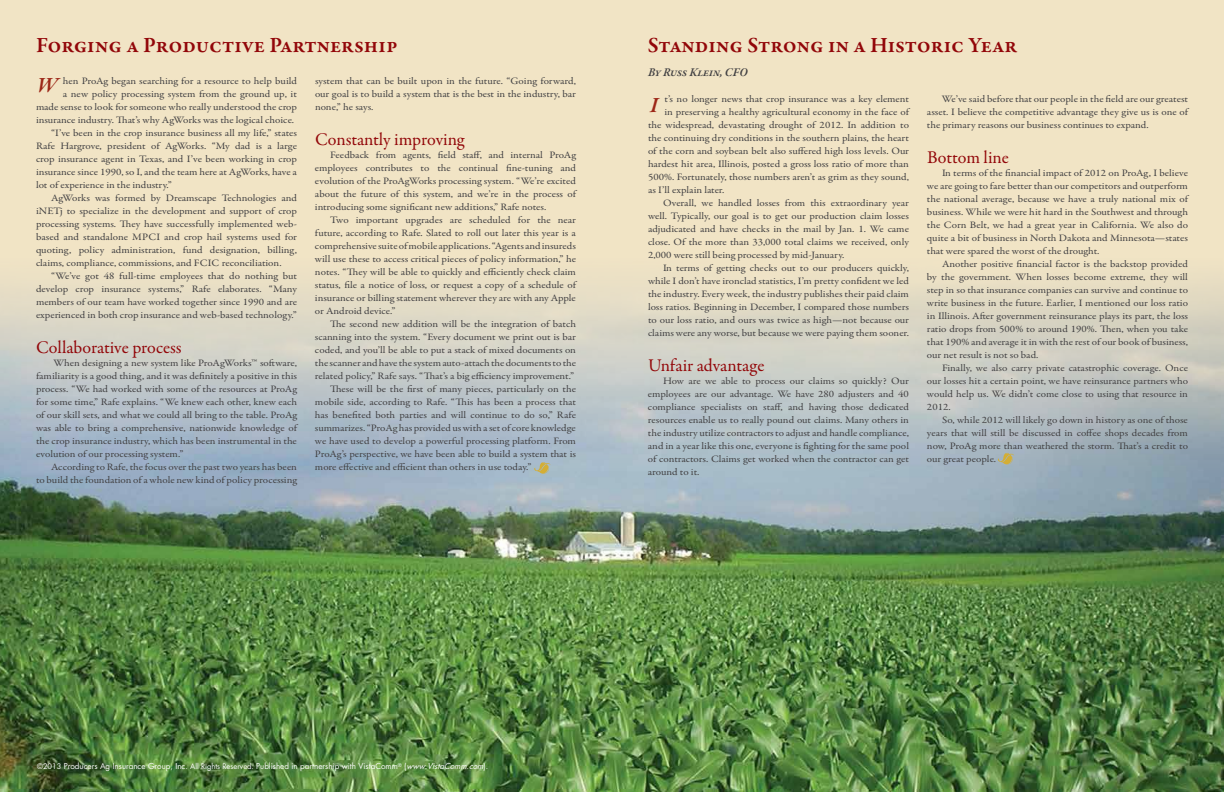
<style>
.page{position:relative;width:1224px;height:792px;background:#f1e4c5}
.page>*{position:absolute;margin:0;border:0;box-sizing:border-box;transform-origin:0 0}
.t1{font:600 22px "Garamond Premr Pro";letter-spacing:-.005em;color:#920609}
.t2{font:italic 600 22px "Garamond Premr Pro";color:#9c2617}
.t3{font:18px "Garamond Premr Pro";letter-spacing:-.005em;color:#920609}
.t4{font:italic 600 12px "Garamond Premr Pro";color:#414042}
.t5{font:9.9px/13px "Garamond Premr Pro";color:#414042;text-align:justify;scale:1.11 1}
.t6{font:8px "Futura";color:#fff}
.s1{font-size:12.6px}
.s2{font-size:7.5px}
.s3{font-style:italic}
</style>
<div class="page">
<img style="left:0;top:283px;width:1224px;height:509px">
<svg style="left:998px;top:453px;width:16px;height:12px"></svg>
<svg style="left:534px;top:462px;width:16px;height:12px"></svg>
<h1 class="t1" style="left:36px;top:32px;width:363px">Forging a Productive Partnership</h1>
<h1 class="t1" style="left:648px;top:32px;width:371px">Standing Strong in a Historic Year</h1>
<p class="t5" style="left:63px;top:75px;width:212px">hen ProAg began searching for a resource to help build</p>
<p class="t5" style="left:63px;top:88px;width:212px">a new policy processing system from the ground up, it</p>
<p class="t5" style="left:36px;top:101px;width:237px">made sense to look for someone who really understood the crop</p>
<p class="t5" style="left:36px;top:114px;width:234px">insurance industry. That’s why AgWorks was the logical choice.</p>
<p class="t5" style="left:51px;top:127px;width:223px">“I’ve been in the crop insurance business all my life,” states</p>
<p class="t5" style="left:36px;top:140px;width:237px">Rafe Hargrove, president of AgWorks. “My dad is a large</p>
<p class="t5" style="left:36px;top:153px;width:237px">crop insurance agent in Texas, and I’ve been working in crop</p>
<p class="t5" style="left:36px;top:166px;width:237px">insurance since 1990, so I, and the team here at AgWorks, have a</p>
<p class="t5" style="left:36px;top:179px;width:124px">lot of experience in the industry.”</p>
<p class="t5" style="left:51px;top:192px;width:223px">AgWorks was formed by Dreamscape Technologies and</p>
<p class="t5" style="left:36px;top:205px;width:237px">iNETj to specialize in the development and support of crop</p>
<p class="t5" style="left:36px;top:218px;width:237px">processing systems. They have successfully implemented web-</p>
<p class="t5" style="left:36px;top:231px;width:237px">based and standalone MPCI and crop hail systems used for</p>
<p class="t5" style="left:36px;top:244px;width:237px">quoting, policy administration, fund designation, billing,</p>
<p class="t5" style="left:36px;top:257px;width:223px">claims, compliance, commissions, and FCIC reconciliation.</p>
<p class="t5" style="left:51px;top:270px;width:223px">“We’ve got 48 full-time employees that do nothing but</p>
<p class="t5" style="left:36px;top:283px;width:237px">develop crop insurance systems,” Rafe elaborates. “Many</p>
<p class="t5" style="left:36px;top:296px;width:237px">members of our team have worked together since 1990 and are</p>
<p class="t5" style="left:36px;top:309px;width:237px">experienced in both crop insurance and web-based technology.”</p>
<h2 class="t3" style="left:36px;top:336px;width:147px">Collaborative process</h2>
<p class="t5" style="left:36px;top:357px;width:237px;text-indent:17px">When designing a new system like ProAgWorks<span class="s1">™</span> software, familiarity is a good thing, and it was definitely a positive in this process. “We had worked with some of the resources at ProAg for some time,” Rafe explains. “We knew each other, knew each of our skill sets, and what we could all bring to the table. ProAg was able to bring a comprehensive, nationwide knowledge of the crop insurance industry, which has been instrumental in the evolution of our processing system.”</p>
<p class="t5" style="left:36px;top:461px;width:237px;text-align:right">According to Rafe, the focus over the past two years has been<br>to build the foundation of a whole new kind of policy processing</p>
<h1 class="t2" style="left:37px;top:72px;width:22px">W</h1>
<p class="t5" style="left:315px;top:75px;width:237px">system that can be built upon in the future. “Going forward, our goal is to build a system that is the best in the industry, bar none,” he says.</p>
<h2 class="t3" style="left:315px;top:128px;width:151px">Constantly improving</h2>
<p class="t5" style="left:315px;top:149px;width:237px;text-indent:15px">Feedback from agents, field staff, and internal ProAg employees contributes to the continual fine-tuning and evolution of the ProAgWorks processing system. “We’re excited about the future of this system, and we’re in the process of introducing some significant new additions,” Rafe notes.</p>
<p class="t5" style="left:315px;top:214px;width:237px;text-indent:15px">Two important upgrades are scheduled for the near future, according to Rafe. Slated to roll out later this year is a comprehensive suite of mobile applications. “Agents and insureds will use these to access critical pieces of policy information,” he notes. “They will be able to quickly and efficiently check claim status, file a notice of loss, or request a copy of a schedule of insurance or billing statement wherever they are with any Apple or Android device.”</p>
<p class="t5" style="left:330px;top:318px;width:223px">The second new addition will be the integration of batch</p>
<p class="t5" style="left:315px;top:331px;width:237px">scanning into the system. “Every document we print out is bar</p>
<p class="t5" style="left:315px;top:344px;width:237px">coded, and you’ll be able to put a stack of mixed documents on</p>
<p class="t5" style="left:315px;top:357px;width:237px">the scanner and have the system auto-attach the documents to the</p>
<p class="t5" style="left:315px;top:370px;width:235px">related policy,” Rafe says. “That’s a big efficiency improvement.”</p>
<p class="t5" style="left:330px;top:383px;width:223px">These will be the first of many pieces, particularly on the</p>
<p class="t5" style="left:315px;top:396px;width:237px">mobile side, according to Rafe. “This has been a process that</p>
<p class="t5" style="left:315px;top:409px;width:237px">has benefited both parties and will continue to do so,” Rafe</p>
<p class="t5" style="left:315px;top:422px;width:237px">summarizes. “ProAg has provided us with a set of core knowledge</p>
<p class="t5" style="left:315px;top:435px;width:237px">we have used to develop a powerful processing platform. From</p>
<p class="t5" style="left:315px;top:448px;width:237px">ProAg’s perspective, we have been able to build a system that is</p>
<p class="t5" style="left:315px;top:461px;width:197px">more effective and efficient than others in use today.”</p>
<p class="t4" style="left:648px;top:65px;width:101px">By Russ Klein, CFO</p>
<p class="t5" style="left:665px;top:93px;width:222px">t’s no longer news that crop insurance was a key element</p>
<p class="t5" style="left:665px;top:106px;width:222px">in preserving a healthy agricultural economy in the face of</p>
<p class="t5" style="left:648px;top:119px;width:237px">the widespread, devastating drought of 2012. In addition to</p>
<p class="t5" style="left:648px;top:132px;width:237px">the continuing dry conditions in the southern plains, the heart</p>
<p class="t5" style="left:648px;top:145px;width:237px">of the corn and soybean belt also suffered high loss levels. Our</p>
<p class="t5" style="left:648px;top:158px;width:237px">hardest hit area, Illinois, posted a gross loss ratio of more than</p>
<p class="t5" style="left:648px;top:171px;width:237px">500%. Fortunately, those numbers aren’t as grim as they sound,</p>
<p class="t5" style="left:648px;top:184px;width:70px">as I’ll explain later.</p>
<p class="t5" style="left:663px;top:197px;width:223px">Overall, we handled losses from this extraordinary year</p>
<p class="t5" style="left:648px;top:210px;width:237px">well. Typically, our goal is to get our production claim losses</p>
<p class="t5" style="left:648px;top:223px;width:237px">adjudicated and have checks in the mail by Jan. 1. We came</p>
<p class="t5" style="left:648px;top:236px;width:237px">close. Of the more than 33,000 total claims we received, only</p>
<p class="t5" style="left:648px;top:249px;width:179px">2,000 were still being processed by mid-January.</p>
<p class="t5" style="left:663px;top:262px;width:223px">In terms of getting checks out to our producers quickly,</p>
<p class="t5" style="left:648px;top:275px;width:237px">while I don’t have ironclad statistics, I’m pretty confident we led</p>
<p class="t5" style="left:648px;top:288px;width:237px">the industry. Every week, the industry publishes their paid claim</p>
<p class="t5" style="left:648px;top:301px;width:237px">loss ratios. Beginning in December, I compared those numbers</p>
<p class="t5" style="left:648px;top:314px;width:237px">to our loss ratio, and ours was twice as high—not because our</p>
<p class="t5" style="left:648px;top:327px;width:237px">claims were any worse, but because we were paying them sooner.</p>
<h2 class="t3" style="left:648px;top:354px;width:118px">Unfair advantage</h2>
<p class="t5" style="left:648px;top:375px;width:237px;text-indent:15px">How are we able to process our claims so quickly? Our employees are our advantage. We have 280 adjusters and 40 compliance specialists on staff, and having those dedicated resources enable us to really pound out claims. Many others in the industry utilize contractors to adjust and handle compliance, and in a year like this one, everyone is fighting for the same pool of contractors. Claims get worked when the contractor can get around to it.</p>
<h1 class="t2" style="left:650px;top:92px;width:9px">I</h1>
<p class="t5" style="left:927px;top:93px;width:237px;text-indent:15px">We’ve said before that our people in the field are our greatest asset. I believe the competitive advantage they give us is one of the primary reasons our business continues to expand.</p>
<h2 class="t3" style="left:927px;top:146px;width:84px">Bottom line</h2>
<p class="t5" style="left:927px;top:167px;width:237px;text-indent:15px">In terms of the financial impact of 2012 on ProAg, I believe we are going to fare better than our competitors and outperform the national average, because we have a truly national mix of business. While we were hit hard in the Southwest and through the Corn Belt, we had a great year in California. We also do quite a bit of business in North Dakota and Minnesota—states that were spared the worst of the drought.</p>
<p class="t5" style="left:927px;top:258px;width:237px;text-indent:15px">Another positive financial factor is the backstop provided by the government. When losses become extreme, they will step in so that insurance companies can survive and continue to write business in the future. Earlier, I mentioned our loss ratio in Illinois. After government reinsurance plays its part, the loss ratio drops from 500% to around 190%. Then, when you take that 190% and average it in with the rest of our book of business, our net result is not so bad.</p>
<p class="t5" style="left:927px;top:362px;width:237px;text-indent:15px">Finally, we also carry private catastrophic coverage. Once our losses hit a certain point, we have reinsurance partners who would help us. We didn’t come close to using that resource in 2012.</p>
<p class="t5" style="left:927px;top:414px;width:237px;text-indent:15px">So, while 2012 will likely go down in history as one of those years that will still be discussed in coffee shops decades from now, ProAg more than weathered the storm. That’s a credit to our great people.</p>
<p class="t6" style="left:37px;top:761px;width:453px"><span class="s2">©2013</span> Producers Ag Insurance Group, Inc. <span class="s2">All Rights Reserved.</span> Published in partnership with VistaComm<sup>®</sup> (<span class="s3">www.VistaComm.com</span>).</p>
</div>
